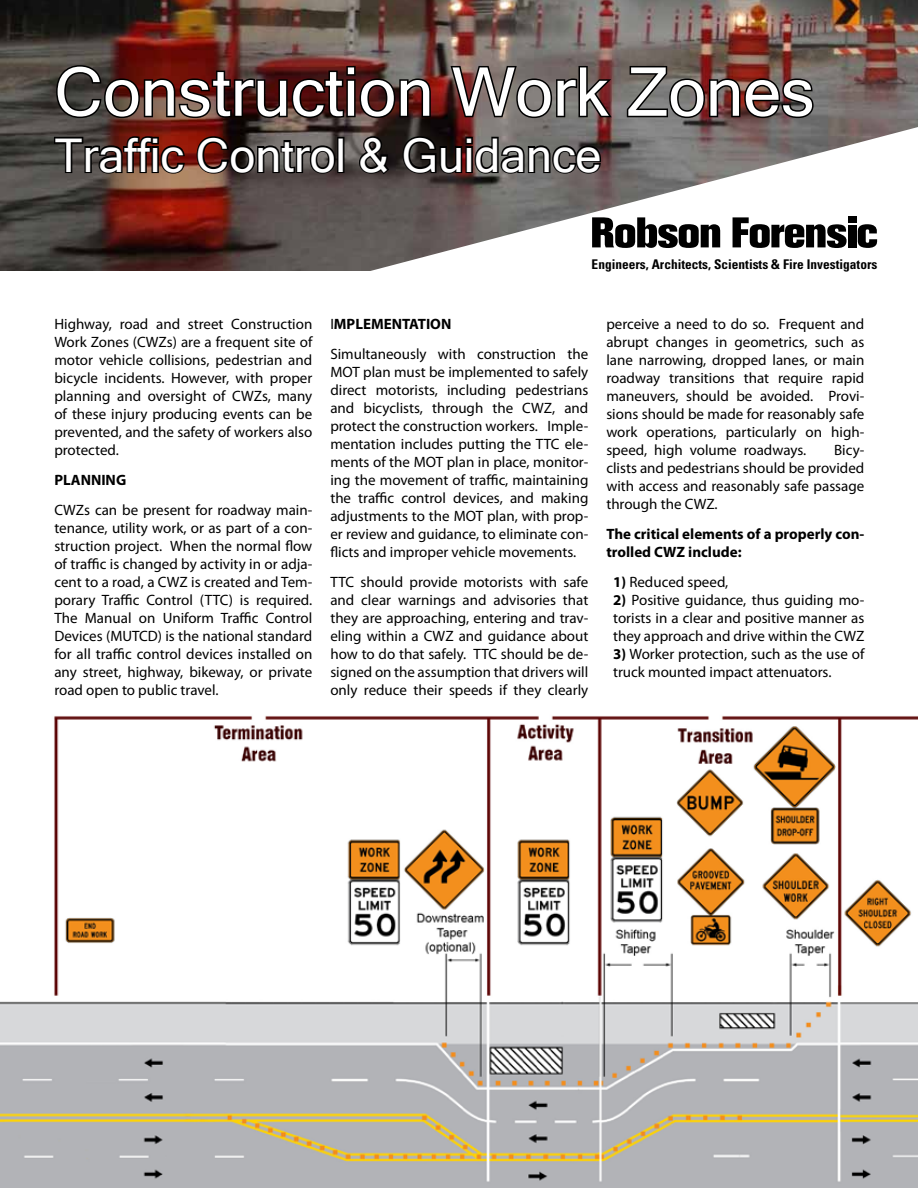
<style>
.page{position:relative;width:918px;height:1188px;background:#fff}
.page>*{position:absolute;margin:0;border:0;box-sizing:border-box;transform-origin:0 0}
.t1{font:67.5px "Microsoft Sans Serif";color:#fff}
.t2{font:46.5px "Microsoft Sans Serif";color:#fff}
.t3{font:15px/18px "Myriad Pro";color:#000;text-align:justify}
.t4{font:700 15px/18px "Myriad Pro";color:#000}
.t5{font:700 condensed 13.35px "Univers";color:#000}
.s1{font-weight:700}
</style>
<div class="page">
<img style="left:0;top:716px;width:918px;height:472px">
<img style="left:0;top:0;width:918px;height:270px">
<svg style="left:193px;top:127px;width:725px;height:144px"></svg>
<svg style="left:55px;top:64px;width:377px;height:56px;background:#401f1b"></svg>
<svg style="left:449px;top:63px;width:166px;height:57px;background:#584946"></svg>
<img style="left:625px;top:64px;width:190px;height:56px">
<svg style="left:52px;top:135px;width:134px;height:41px;background:#3f241e"></svg>
<svg style="left:195px;top:134px;width:142px;height:42px;background:#3e2e2b"></svg>
<div style="left:337px;top:137px;width:7px;height:36px;border:3px solid #000"></div>
<svg style="left:357px;top:134px;width:34px;height:42px"></svg>
<svg style="left:401px;top:134px;width:63px;height:41px;background:#1b1211"></svg>
<div style="left:466px;top:146px;width:7px;height:27px;border:3px solid #000"></div>
<div style="left:466px;top:137px;width:7px;height:7px;border:3px solid #000"></div>
<svg style="left:473px;top:135px;width:130px;height:41px;background:#454240"></svg>
<svg style="left:592px;top:217px;width:128px;height:31px"></svg>
<svg style="left:733px;top:217px;width:114px;height:31px"></svg>
<div style="left:848px;top:225px;width:9px;height:22px;background:#000"></div>
<svg style="left:858px;top:224px;width:19px;height:24px"></svg>
<div style="left:848px;top:216px;width:9px;height:6px;background:#000"></div>
<h1 class="t1" style="left:54px;top:54px;width:762px">Construction Work Zones</h1>
<h2 class="t2" style="left:54px;top:129px;width:548px">Traffic Control &amp; Guidance</h2>
<p class="t5" style="left:592px;top:256px;width:287px">Engineers, Architects, Scientists &amp; Fire Investigators</p>
<p class="t3" style="left:54px;top:315px;width:260px">Highway, road and street Construction Work Zones (CWZs) are a frequent site of motor vehicle collisions, pedestrian and bicycle incidents. However, with proper planning and oversight of CWZs, many of these injury producing events can be prevented, and the safety of workers also protected.</p>
<p class="t4" style="left:54px;top:471px;width:73px">PLANNING</p>
<p class="t3" style="left:54px;top:501px;width:260px">CWZs can be present for roadway main&shy;tenance, utility work, or as part of a con&shy;struction project. When the normal flow of traffic is changed by activity in or adja&shy;cent to a road, a CWZ is created and Tem&shy;porary Traffic Control (TTC) is required.<br>The Manual on Uniform Traffic Control Devices (MUTCD) is the national standard for all traffic control devices installed on any street, highway, bikeway, or private road open to public travel.</p>
<p class="t3" style="left:330px;top:309px;width:259px;line-height:30px">I<span class="s1">MPLEMENTATION<br></span>Simultaneously with construction the</p>
<p class="t3" style="left:330px;top:363px;width:260px">MOT plan must be implemented to safely direct motorists, including pedestrians and bicyclists, through the CWZ, and protect the construction workers. Imple&shy;mentation includes putting the TTC ele&shy;ments of the MOT plan in place, monitor&shy;ing the movement of traffic, maintaining the traffic control devices, and making adjustments to the MOT plan, with prop&shy;er review and guidance, to eliminate con&shy;flicts and improper vehicle movements.</p>
<p class="t3" style="left:330px;top:573px;width:260px">TTC should provide motorists with safe and clear warnings and advisories that they are approaching, entering and trav&shy;eling within a CWZ and guidance about how to do that safely. TTC should be de&shy;signed on the assumption that drivers will only reduce their speeds if they clearly</p>
<p class="t3" style="left:606px;top:315px;width:260px">perceive a need to do so. Frequent and abrupt changes in geometrics, such as lane narrowing, dropped lanes, or main roadway transitions that require rapid maneuvers, should be avoided. Provi&shy;sions should be made for reasonably safe work operations, particularly on high&shy;speed, high volume roadways.</p>
<p class="t3" style="left:606px;top:441px;width:260px;text-indent:228px">Bicy&shy;clists and pedestrians should be provided with access and reasonably safe passage through the CWZ.</p>
<p class="t4" style="left:606px;top:525px;width:259px">The critical elements of a properly con&shy;trolled CWZ include:</p>
<p class="t3" style="left:613px;top:573px;width:117px"><span class="s1">1)</span> Reduced speed,</p>
<p class="t3" style="left:613px;top:591px;width:253px"><span class="s1">2)</span> Positive guidance, thus guiding mo&shy;torists in a clear and positive manner as they approach and drive within the CWZ</p>
<p class="t3" style="left:613px;top:645px;width:253px"><span class="s1">3)</span> Worker protection, such as the use of truck mounted impact attenuators.</p>
</div>
